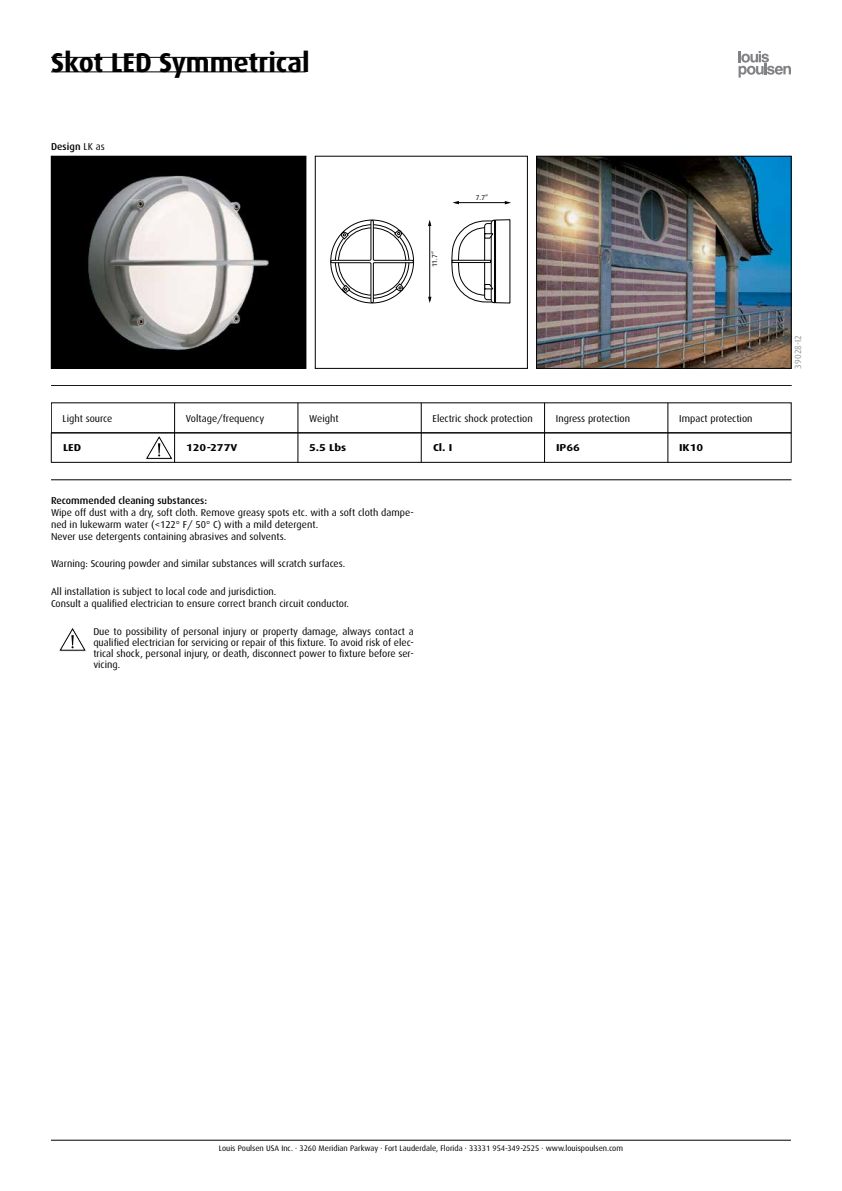
<style>
.page{position:relative;width:842px;height:1191px;background:#fff}
.page>*{position:absolute;margin:0;border:0;box-sizing:border-box;transform-origin:0 0}
.t1{font:700 27.2px "Dax";color:#000}
.t2{font:10px/11px "Dax";color:#000;text-align:justify}
.t3{font:500 10px "Dax";color:#000}
.t4{font:700 10px "Dax";color:#000;scale:1.2 1}
.t5{font:9px "Dax";color:#939598}
.t6{font:8px "Dax";color:#000}
.t7{font:7px "Dax";color:#000}
.s1{font-weight:400}
</style>
<div class="page">
<svg style="left:59px;top:627px;width:27px;height:24px"></svg>
<svg style="left:738px;top:51px;width:53px;height:27px"></svg>
<hr style="left:51px;top:1140px;width:740px;height:1px;background:#000">
<hr style="left:51px;top:385px;width:740px;height:1px;background:#000">
<hr style="left:174px;top:403px;width:1px;height:30px;background:#000">
<hr style="left:298px;top:403px;width:1px;height:30px;background:#000">
<hr style="left:421px;top:403px;width:1px;height:30px;background:#000">
<hr style="left:544px;top:403px;width:1px;height:30px;background:#000">
<hr style="left:668px;top:403px;width:1px;height:30px;background:#000">
<div style="left:51px;top:402px;width:740px;height:31px;border:1px solid #000"></div>
<hr style="left:51px;top:462px;width:740px;height:1px;background:#000">
<hr style="left:51px;top:479px;width:740px;height:1px;background:#000">
<svg style="left:51px;top:433px;width:1px;height:29px"></svg>
<svg style="left:145px;top:433px;width:30px;height:29px"></svg>
<svg style="left:298px;top:433px;width:1px;height:29px"></svg>
<svg style="left:421px;top:433px;width:1px;height:29px"></svg>
<svg style="left:544px;top:433px;width:1px;height:29px"></svg>
<svg style="left:791px;top:433px;width:1px;height:29px"></svg>
<svg style="left:668px;top:433px;width:1px;height:29px"></svg>
<img style="left:53px;top:158px;width:251px;height:209px">
<div style="left:51px;top:156px;width:255px;height:213px;border:1px solid #000"></div>
<hr style="left:51px;top:57px;width:255px;height:1px;background:#000">
<hr style="left:51px;top:72px;width:255px;height:1px;background:#000">
<svg style="left:330px;top:201px;width:181px;height:103px"></svg>
<hr style="left:455px;top:202px;width:52px;height:1px;background:#000">
<hr style="left:429px;top:222px;width:1px;height:79px;background:#000">
<svg style="left:428px;top:220px;width:3px;height:6px"></svg>
<svg style="left:452px;top:201px;width:7px;height:3px"></svg>
<svg style="left:505px;top:201px;width:6px;height:3px"></svg>
<svg style="left:428px;top:297px;width:3px;height:6px"></svg>
<div style="left:452px;top:260px;width:39px;height:3px;background:#fff;border:1px solid #000"></div>
<div style="left:315px;top:156px;width:213px;height:213px;border:1px solid #000"></div>
<img style="left:538px;top:158px;width:251px;height:209px">
<div style="left:536px;top:156px;width:255px;height:213px;border:1px solid #000"></div>
<h1 class="t1" style="left:51px;top:47px;width:260px">Skot LED Symmetrical</h1>
<p class="t3" style="left:51px;top:140px;width:55px">Design <span class="s1">LK as</span></p>
<p class="t7" style="left:431px;top:267px;width:17px;rotate:-90deg">11.7”</p>
<p class="t7" style="left:476px;top:194px;width:14px">7.7”</p>
<p class="t2" style="left:63px;top:413px;width:51px">Light source</p>
<p class="t2" style="left:186px;top:413px;width:80px">Voltage/frequency</p>
<p class="t2" style="left:309px;top:413px;width:31px">Weight</p>
<p class="t2" style="left:433px;top:413px;width:102px">Electric shock protection</p>
<p class="t2" style="left:556px;top:413px;width:76px">Ingress protection</p>
<p class="t2" style="left:679px;top:413px;width:75px">Impact protection</p>
<p class="t4" style="left:63px;top:441px;width:17px">LED</p>
<p class="t4" style="left:186px;top:441px;width:44px">120-277V</p>
<p class="t4" style="left:309px;top:441px;width:33px">5.5 Lbs</p>
<p class="t4" style="left:433px;top:441px;width:18px">Cl. I</p>
<p class="t4" style="left:556px;top:441px;width:21px">IP66</p>
<p class="t4" style="left:679px;top:441px;width:22px">IK10</p>
<p class="t3" style="left:51px;top:495px;width:157px">Recommended cleaning substances:</p>
<p class="t2" style="left:51px;top:507px;width:364px;line-height:11.9px;text-align:left">Wipe off dust with a dry, soft cloth. Remove greasy spots etc. with a soft cloth dampe&shy;ned in lukewarm water (&lt;122° F/ 50° C) with a mild detergent.<br>Never use detergents containing abrasives and solvents.</p>
<p class="t2" style="left:51px;top:558px;width:296px">Warning: Scouring powder and similar substances will scratch surfaces.</p>
<p class="t2" style="left:51px;top:586px;width:227px">All installation is subject to local code and jurisdiction.</p>
<p class="t2" style="left:51px;top:598px;width:299px">Consult a qualified electrician to ensure correct branch circuit conductor.</p>
<p class="t2" style="left:93px;top:626px;width:322px">Due to possibility of personal injury or property damage, always contact a qualified electrician for servicing or repair of this fixture. To avoid risk of elec&shy;trical shock, personal injury, or death, disconnect power to fixture before ser&shy;vicing.</p>
<p class="t5" style="left:793px;top:369px;width:36px;rotate:-90deg">39028-I2</p>
<p class="t6" style="left:219px;top:1144px;width:406px">Louis Poulsen USA Inc. · 3260 Meridian Parkway · Fort Lauderdale, Florida · 33331 954-349-2525 · www.louispoulsen.com</p>
</div>
